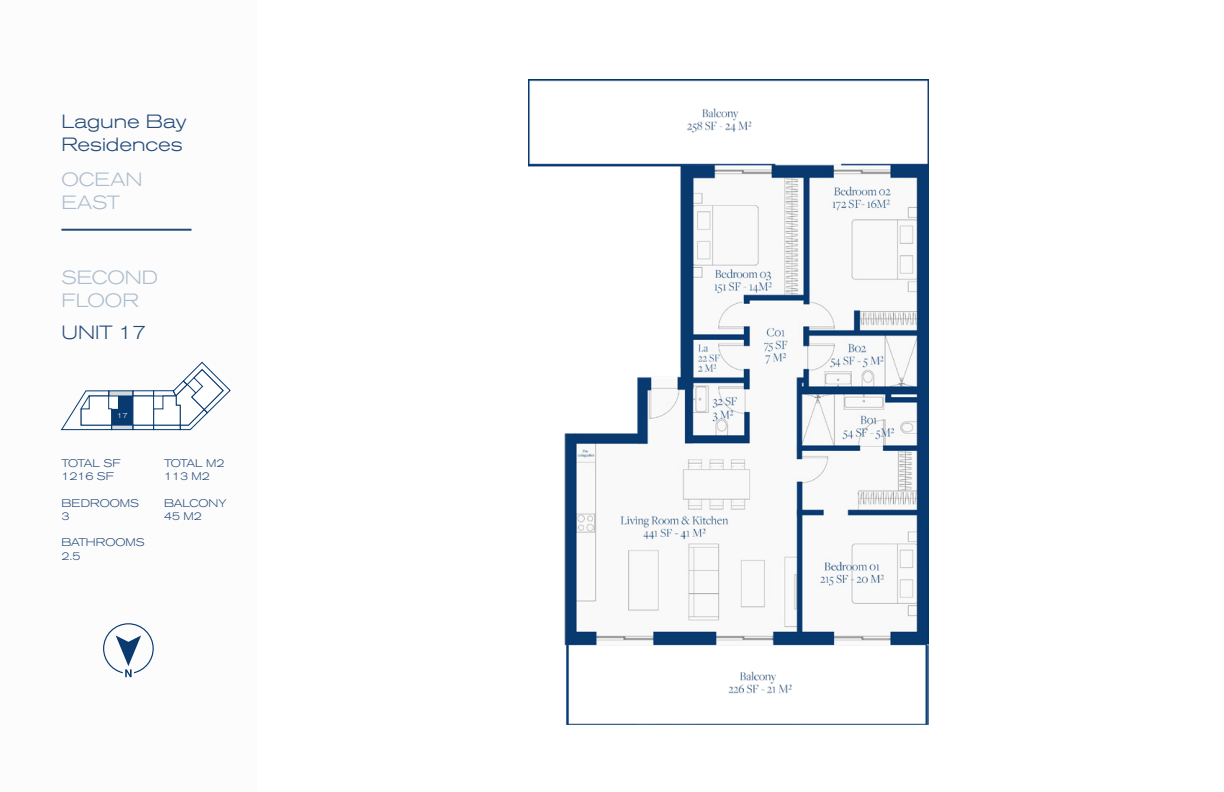
<style>
.page{position:relative;width:1224px;height:792px;background:#fff}
.page>*{position:absolute;margin:0;border:0;box-sizing:border-box;transform-origin:0 0}
.t1{font:300 expanded 19px/22.8px "Akzidenz Grotesk BQ";color:#234a79}
.t2{font:300 expanded 19px/22.8px "Akzidenz Grotesk BQ";color:#acbccc}
.t3{font:300 expanded 11px/13.2px "Akzidenz Grotesk BQ";color:#234a79}
.t4{font:300 expanded 7.2px "Akzidenz Grotesk BQ";color:#fff}
</style>
<div class="page">
<svg style="left:103px;top:623px;width:51px;height:54px"></svg>
<hr style="left:61px;top:229px;width:131px;height:2px;background:#234a79">
<svg style="left:61px;top:362px;width:169px;height:68px"></svg>
<img style="left:528px;top:79px;width:401px;height:645px">
<h1 class="t1" style="left:61px;top:110px;width:127px">Lagune Bay<br>Residences</h1>
<h1 class="t2" style="left:61px;top:168px;width:83px">OCEAN<br>EAST</h1>
<h1 class="t2" style="left:61px;top:266px;width:98px">SECOND<br>FLOOR</h1>
<h1 class="t1" style="left:61px;top:321px;width:86px">UNIT 17</h1>
<p class="t4" style="left:117px;top:411px;width:12px">17</p>
<p class="t4" style="left:117px;top:411px;width:12px">02</p>
<p class="t3" style="left:61px;top:457px;width:61px">TOTAL SF<br>1216 SF</p>
<p class="t3" style="left:61px;top:496px;width:79px">BEDROOMS<br>3</p>
<p class="t3" style="left:61px;top:536px;width:85px">BATHROOMS<br>2.5</p>
<p class="t3" style="left:164px;top:457px;width:62px">TOTAL M2<br>113 M2</p>
<p class="t3" style="left:164px;top:496px;width:64px">BALCONY<br>45 M2</p>
</div>
